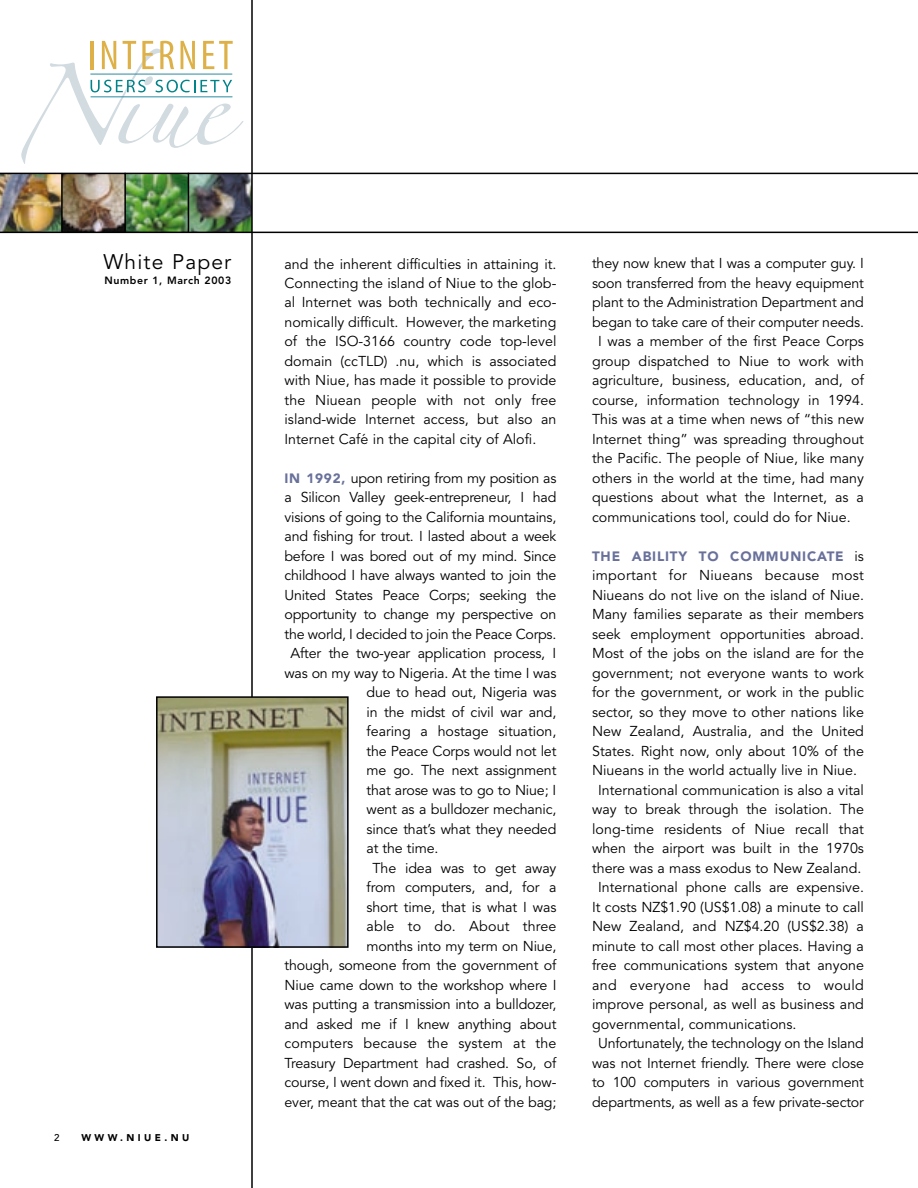
<style>
.page{position:relative;width:918px;height:1188px;background:#fff}
.page>*{position:absolute;margin:0;border:0;box-sizing:border-box;transform-origin:0 0}
.t1{font:21px "Avenir";letter-spacing:.055em;color:#000}
.t2{font:14.25px/19.5px "Avenir";color:#000;text-align:justify}
.t3{font:14.25px "Avenir";letter-spacing:.02em;color:#000}
.t4{font:900 13.5px "Avenir";letter-spacing:.06em;color:#69719b}
.t5{font:800 10.5px "Avenir";letter-spacing:.06em;color:#000}
.t6{font:900 9.75px "Avenir";letter-spacing:.355em;color:#000}
.t7{font:500 9.75px "Avenir";color:#000}
.s1{font-weight:900;font-size:13.5px;color:#69719b}
.s2{font-weight:400;font-size:14.25px;color:#000}
</style>
<div class="page">
<svg style="left:21px;top:41px;width:222px;height:122px"></svg>
<hr style="left:90px;top:74px;width:142px;height:1px;background:#2c8ba0">
<hr style="left:91px;top:97px;width:141px;height:1px;background:#2c8ba0">
<img style="left:189px;top:174px;width:62px;height:58px">
<svg style="left:63px;top:174px;width:61px;height:58px;background:#938270"></svg>
<img style="left:126px;top:174px;width:62px;height:58px">
<img style="left:0;top:174px;width:61px;height:58px">
<hr style="left:188px;top:173px;width:1px;height:60px;background:#000">
<hr style="left:124px;top:173px;width:2px;height:60px;background:#000">
<hr style="left:61px;top:173px;width:2px;height:60px;background:#000">
<hr style="left:0;top:173px;width:918px;height:1px;background:#000">
<hr style="left:0;top:232px;width:918px;height:1px;background:#000">
<hr style="left:251px;top:0;width:2px;height:1187px;background:#000">
<img style="left:159px;top:699px;width:187px;height:246px">
<div style="left:156px;top:696px;width:193px;height:252px;border:2px solid #000"></div>
<h1 class="t1" style="left:104px;top:253px;width:129px">White Paper</h1>
<p class="t5" style="left:104px;top:276px;width:128px">Number 1, March 2003</p>
<p class="t7" style="left:54px;top:1134px;width:7px">2</p>
<p class="t6" style="left:81px;top:1134px;width:110px">WWW.NIUE.NU</p>
<p class="t2" style="left:285px;top:255px;width:273px">and the inherent difficulties in attaining it.<br>Connecting the island of Niue to the glob&shy;al Internet was both technically and eco&shy;nomically difficult. However, the marketing of the ISO-3166 country code top-level domain (ccTLD) .nu, which is associated with Niue, has made it possible to provide the Niuean people with not only free island-wide Internet access, but also an Internet Cafe in the capital city of Alofi.</p>
<p class="t2" style="left:362px;top:431px;width:5px">´</p>
<p class="t2" style="left:285px;top:470px;width:273px"><span class="s1">IN 1992,</span> upon retiring from my position as</p>
<p class="t2" style="left:285px;top:489px;width:273px">a Silicon Valley geek-entrepreneur, I had</p>
<p class="t2" style="left:285px;top:509px;width:273px">visions of going to the California mountains,</p>
<p class="t2" style="left:285px;top:528px;width:273px">and fishing for trout. I lasted about a week</p>
<p class="t2" style="left:285px;top:548px;width:273px">before I was bored out of my mind. Since</p>
<p class="t2" style="left:285px;top:567px;width:273px">childhood I have always wanted to join the</p>
<p class="t2" style="left:285px;top:587px;width:273px">United States Peace Corps; seeking the</p>
<p class="t2" style="left:285px;top:606px;width:273px">opportunity to change my perspective on</p>
<p class="t2" style="left:285px;top:626px;width:273px">the world, I decided to join the Peace Corps.</p>
<p class="t2" style="left:291px;top:645px;width:267px">After the two-year application process, I</p>
<p class="t2" style="left:285px;top:665px;width:274px">was on my way to Nigeria. At the time I was</p>
<p class="t2" style="left:367px;top:684px;width:191px">due to head out, Nigeria was</p>
<p class="t2" style="left:367px;top:704px;width:191px">in the midst of civil war and,</p>
<p class="t2" style="left:367px;top:723px;width:191px">fearing a hostage situation,</p>
<p class="t2" style="left:367px;top:743px;width:191px">the Peace Corps would not let</p>
<p class="t2" style="left:367px;top:762px;width:191px">me go. The next assignment</p>
<p class="t2" style="left:367px;top:782px;width:191px">that arose was to go to Niue; I</p>
<p class="t2" style="left:367px;top:801px;width:191px">went as a bulldozer mechanic,</p>
<p class="t2" style="left:367px;top:821px;width:191px">since that’s what they needed</p>
<p class="t2" style="left:367px;top:840px;width:73px">at the time.</p>
<p class="t2" style="left:373px;top:860px;width:185px">The idea was to get away</p>
<p class="t2" style="left:367px;top:879px;width:191px">from computers, and, for a</p>
<p class="t2" style="left:367px;top:899px;width:191px">short time, that is what I was</p>
<p class="t2" style="left:367px;top:918px;width:191px">able to do. About three</p>
<p class="t2" style="left:367px;top:938px;width:191px">months into my term on Niue,</p>
<p class="t2" style="left:285px;top:957px;width:273px">though, someone from the government of</p>
<p class="t2" style="left:285px;top:977px;width:273px">Niue came down to the workshop where I</p>
<p class="t2" style="left:285px;top:996px;width:273px">was putting a transmission into a bulldozer,</p>
<p class="t2" style="left:285px;top:1016px;width:273px">and asked me if I knew anything about</p>
<p class="t2" style="left:285px;top:1035px;width:273px">computers because the system at the</p>
<p class="t2" style="left:285px;top:1055px;width:273px">Treasury Department had crashed. So, of</p>
<p class="t2" style="left:285px;top:1074px;width:273px">course, I went down and fixed it. This, how-</p>
<p class="t2" style="left:285px;top:1094px;width:273px">ever, meant that the cat was out of the bag;</p>
<p class="t2" style="left:592px;top:255px;width:273px">they now knew that I was a computer guy. I</p>
<p class="t2" style="left:592px;top:275px;width:273px">soon transferred from the heavy equipment</p>
<p class="t2" style="left:592px;top:294px;width:273px">plant to the Administration Department and</p>
<p class="t2" style="left:592px;top:314px;width:273px">began to take care of their computer needs.</p>
<p class="t2" style="left:598px;top:333px;width:267px">I was a member of the first Peace Corps</p>
<p class="t2" style="left:592px;top:353px;width:273px">group dispatched to Niue to work with</p>
<p class="t2" style="left:592px;top:372px;width:273px">agriculture, business, education, and, of</p>
<p class="t2" style="left:592px;top:392px;width:273px">course, information technology in 1994.</p>
<p class="t2" style="left:592px;top:411px;width:273px">This was at a time when news of “this new</p>
<p class="t2" style="left:592px;top:431px;width:273px">Internet thing” was spreading throughout</p>
<p class="t2" style="left:592px;top:450px;width:273px">the Pacific. The people of Niue, like many</p>
<p class="t2" style="left:592px;top:470px;width:273px">others in the world at the time, had many</p>
<p class="t2" style="left:592px;top:489px;width:273px">questions about what the Internet, as a</p>
<p class="t2" style="left:592px;top:509px;width:260px">communications tool, could do for Niue.</p>
<p class="t4" style="left:592px;top:551px;width:273px">THE ABILITY TO COMMUNICATE <span class="s2">is</span></p>
<p class="t3" style="left:592px;top:570px;width:273px">important for Niueans because most</p>
<p class="t2" style="left:592px;top:587px;width:273px">Niueans do not live on the island of Niue.</p>
<p class="t2" style="left:592px;top:606px;width:273px">Many families separate as their members</p>
<p class="t2" style="left:592px;top:626px;width:273px">seek employment opportunities abroad.</p>
<p class="t2" style="left:592px;top:645px;width:273px">Most of the jobs on the island are for the</p>
<p class="t2" style="left:592px;top:665px;width:273px">government; not everyone wants to work</p>
<p class="t2" style="left:592px;top:684px;width:273px">for the government, or work in the public</p>
<p class="t2" style="left:592px;top:704px;width:273px">sector, so they move to other nations like</p>
<p class="t2" style="left:592px;top:723px;width:273px">New Zealand, Australia, and the United</p>
<p class="t2" style="left:592px;top:743px;width:273px">States. Right now, only about 10% of the</p>
<p class="t2" style="left:592px;top:762px;width:267px">Niueans in the world actually live in Niue.</p>
<p class="t2" style="left:598px;top:782px;width:267px">International communication is also a vital</p>
<p class="t2" style="left:592px;top:801px;width:273px">way to break through the isolation. The</p>
<p class="t2" style="left:592px;top:821px;width:273px">long-time residents of Niue recall that</p>
<p class="t2" style="left:592px;top:840px;width:273px">when the airport was built in the 1970s</p>
<p class="t2" style="left:592px;top:860px;width:271px">there was a mass exodus to New Zealand.</p>
<p class="t2" style="left:598px;top:879px;width:267px">International phone calls are expensive.</p>
<p class="t2" style="left:592px;top:899px;width:273px">It costs NZ$1.90 (US$1.08) a minute to call</p>
<p class="t2" style="left:592px;top:918px;width:273px">New Zealand, and NZ$4.20 (US$2.38) a</p>
<p class="t2" style="left:592px;top:938px;width:273px">minute to call most other places. Having a</p>
<p class="t2" style="left:592px;top:957px;width:273px">free communications system that anyone</p>
<p class="t3" style="left:592px;top:979px;width:273px">and everyone had access to would</p>
<p class="t2" style="left:592px;top:996px;width:273px">improve personal, as well as business and</p>
<p class="t2" style="left:592px;top:1016px;width:206px">governmental, communications.</p>
<p class="t2" style="left:598px;top:1035px;width:267px">Unfortunately, the technology on the Island</p>
<p class="t2" style="left:592px;top:1055px;width:273px">was not Internet friendly. There were close</p>
<p class="t2" style="left:592px;top:1074px;width:273px">to 100 computers in various government</p>
<p class="t2" style="left:592px;top:1094px;width:273px">departments, as well as a few private-sector</p>
</div>
